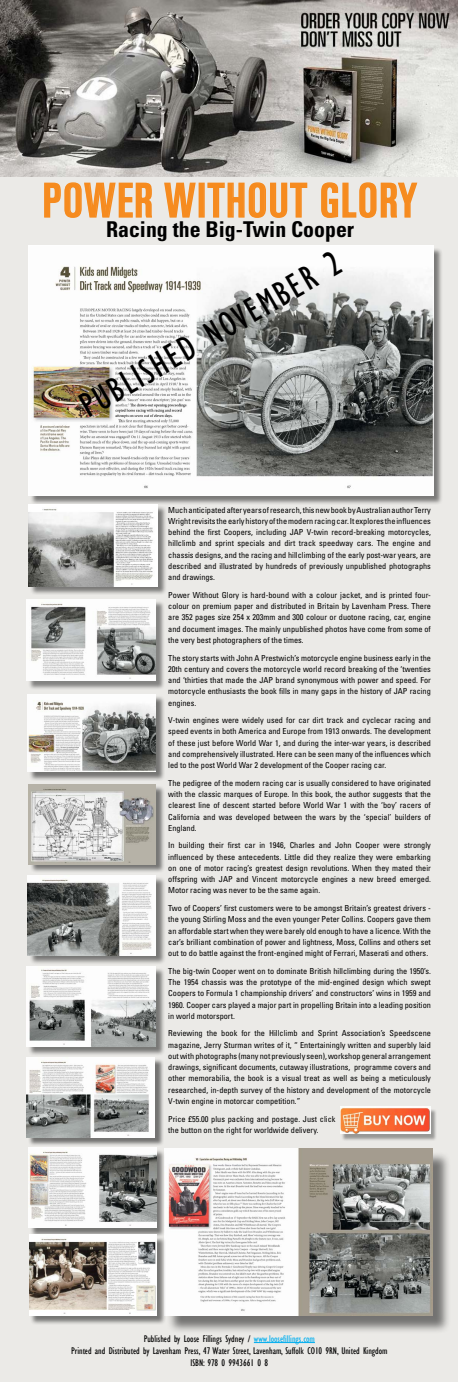
<style>
.page{position:relative;width:458px;height:1382px;background:#fff}
.page>*{position:absolute;margin:0;border:0;box-sizing:border-box;transform-origin:0 0}
.t1{font:ultra-condensed 46.5px "Univers LT Std";letter-spacing:.05em;color:#f68b1f}
.t2{font:condensed 36px "Gill Sans";color:#000}
.t3{font:700 condensed 21.75px "Univers LT Std";color:#000}
.t4{font:condensed 9.98px/12px "Gill Sans";color:#000;text-align:center}
.t5{font:condensed 8.25px/11.2px "Univers LT Std";color:#000;text-align:justify}
.s1{color:#00aeef}
</style>
<div class="page">
<div style="left:0;top:0;width:457px;height:1382px;background:#ebeae7"></div>
<img style="left:0;top:0;width:457px;height:176px">
<svg style="left:44px;top:182px;width:108px;height:36px"></svg>
<svg style="left:164px;top:182px;width:32px;height:36px"></svg>
<div style="left:198px;top:183px;width:6px;height:35px;border:1px solid #f68b1f"></div>
<svg style="left:207px;top:182px;width:100px;height:36px"></svg>
<svg style="left:321px;top:182px;width:97px;height:36px"></svg>
<div style="left:30px;top:247px;width:412px;height:258px;background:#000;opacity:.48"></div>
<img style="left:31px;top:248px;width:400px;height:245px">
<div style="left:29px;top:246px;width:404px;height:249px;border:1px solid #fff"></div>
<div style="left:29px;top:876px;width:137px;height:89px;background:#000;opacity:.49"></div>
<img style="left:28px;top:875px;width:127px;height:80px">
<div style="left:28px;top:968px;width:137px;height:88px;background:#000;opacity:.49"></div>
<img style="left:26px;top:966px;width:129px;height:80px">
<hr style="left:253px;top:1342px;width:61px;height:1px;background:#00aeef">
<div style="left:28px;top:1058px;width:135px;height:88px;background:#000;opacity:.51"></div>
<img style="left:26px;top:1057px;width:129px;height:80px">
<div style="left:167px;top:1151px;width:283px;height:183px;background:#000;opacity:.51"></div>
<img style="left:164px;top:1148px;width:268px;height:168px">
<div style="left:28px;top:601px;width:136px;height:89px;background:#000;opacity:.44"></div>
<img style="left:26px;top:599px;width:129px;height:82px">
<div style="left:29px;top:695px;width:136px;height:86px;background:#000;opacity:.5"></div>
<img style="left:28px;top:694px;width:127px;height:78px">
<div style="left:29px;top:1149px;width:136px;height:88px;background:#000;opacity:.5"></div>
<img style="left:28px;top:1148px;width:128px;height:80px">
<div style="left:30px;top:1236px;width:136px;height:89px;background:#000;opacity:.5"></div>
<img style="left:29px;top:1235px;width:127px;height:81px">
<div style="left:29px;top:505px;width:137px;height:91px;background:#000;opacity:.48"></div>
<img style="left:28px;top:504px;width:129px;height:82px">
<div style="left:29px;top:786px;width:136px;height:88px;background:#000;opacity:.5"></div>
<img style="left:28px;top:785px;width:127px;height:79px">
<div style="left:341px;top:1109px;width:95px;height:32px;background:#000;opacity:.35"></div>
<img style="left:340px;top:1107px;width:90px;height:27px">
<h1 class="t1" style="left:43px;top:174px;width:375px">POWER WITHOUT GLORY</h1>
<h3 class="t3" style="left:106px;top:216px;width:249px">Racing the Big-Twin Cooper</h3>
<h2 class="t2" style="left:71px;top:390px;width:297px;rotate:-30deg">PUBLISHED NOVEMBER 2</h2>
<p class="t5" style="left:168px;top:504px;width:264px">Much anticipated after years of research, this new book by Australian author Terry Wright revisits the early history of the modern racing car. It explores the influences behind the first Coopers, including JAP V-twin record-breaking motorcycles, hillclimb and sprint specials and dirt track speedway cars. The engine and chassis designs, and the racing and hillclimbing of the early post-war years, are described and illustrated by hundreds of previously unpublished photographs and drawings.</p>
<p class="t5" style="left:168px;top:589px;width:264px">Power Without Glory is hard-bound with a colour jacket, and is printed four&shy;colour on premium paper and distributed in Britain by Lavenham Press. There are 352 pages size 254 x 203mm and 300 colour or duotone racing, car, engine and document images. The mainly unpublished photos have come from some of the very best photographers of the times.</p>
<p class="t5" style="left:168px;top:652px;width:264px">The story starts with John A Prestwich’s motorcycle engine business early in the 20th century and covers the motorcycle world record breaking of the ‘twenties and ‘thirties that made the JAP brand synonymous with power and speed. For motorcycle enthusiasts the book fills in many gaps in the history of JAP racing engines.</p>
<p class="t5" style="left:168px;top:714px;width:264px">V-twin engines were widely used for car dirt track and cyclecar racing and speed events in both America and Europe from 1913 onwards. The development of these just before World War 1, and during the inter-war years, is described and comprehensively illustrated. Here can be seen many of the influences which led to the post World War 2 development of the Cooper racing car.</p>
<p class="t5" style="left:168px;top:777px;width:264px">The pedigree of the modern racing car is usually considered to have originated with the classic marques of Europe. In this book, the author suggests that the clearest line of descent started before World War 1 with the ‘boy’ racers of California and was developed between the wars by the ‘special’ builders of England.</p>
<p class="t5" style="left:168px;top:840px;width:264px">In building their first car in 1946, Charles and John Cooper were strongly influenced by these antecedents. Little did they realize they were embarking on one of motor racing’s greatest design revolutions. When they mated their offspring with JAP and Vincent motorcycle engines a new breed emerged.<br>Motor racing was never to be the same again.</p>
<p class="t5" style="left:168px;top:902px;width:264px">Two of Coopers’ first customers were to be amongst Britain’s greatest drivers - the young Stirling Moss and the even younger Peter Collins. Coopers gave them an affordable start when they were barely old enough to have a licence. With the car’s brilliant combination of power and lightness, Moss, Collins and others set out to do battle against the front-engined might of Ferrari, Maserati and others.</p>
<p class="t5" style="left:168px;top:965px;width:264px">The big-twin Cooper went on to dominate British hillclimbing during the 1950’s.<br>The 1954 chassis was the prototype of the mid-engined design which swept Coopers to Formula 1 championship drivers’ and constructors’ wins in 1959 and 1960. Cooper cars played a major part in propelling Britain into a leading position in world motorsport.</p>
<p class="t5" style="left:168px;top:1028px;width:264px">Reviewing the book for the Hillclimb and Sprint Association’s Speedscene magazine, Jerry Sturman writes of it, “ Entertainingly written and superbly laid out with photographs (many not previously seen), workshop general arrangement drawings, significant documents, cutaway illustrations, programme covers and other memorabilia, the book is a visual treat as well as being a meticulously researched, in-depth survey of the history and development of the motorcycle V-twin engine in motorcar competition.”</p>
<p class="t5" style="left:168px;top:1113px;width:168px">Price £55.00 plus packing and postage. Just click the button on the right for worldwide delivery.</p>
<p class="t4" style="left:71px;top:1332px;width:317px">Published by Loose Fillings Sydney / <span class="s1">www.loosefillings.com<br></span>Printed and Distributed by Lavenham Press, 47 Water Street, Lavenham, Suffolk CO10 9RN, United Kingdom<br>ISBN: 978 0 9943661 0 8</p>
</div>
